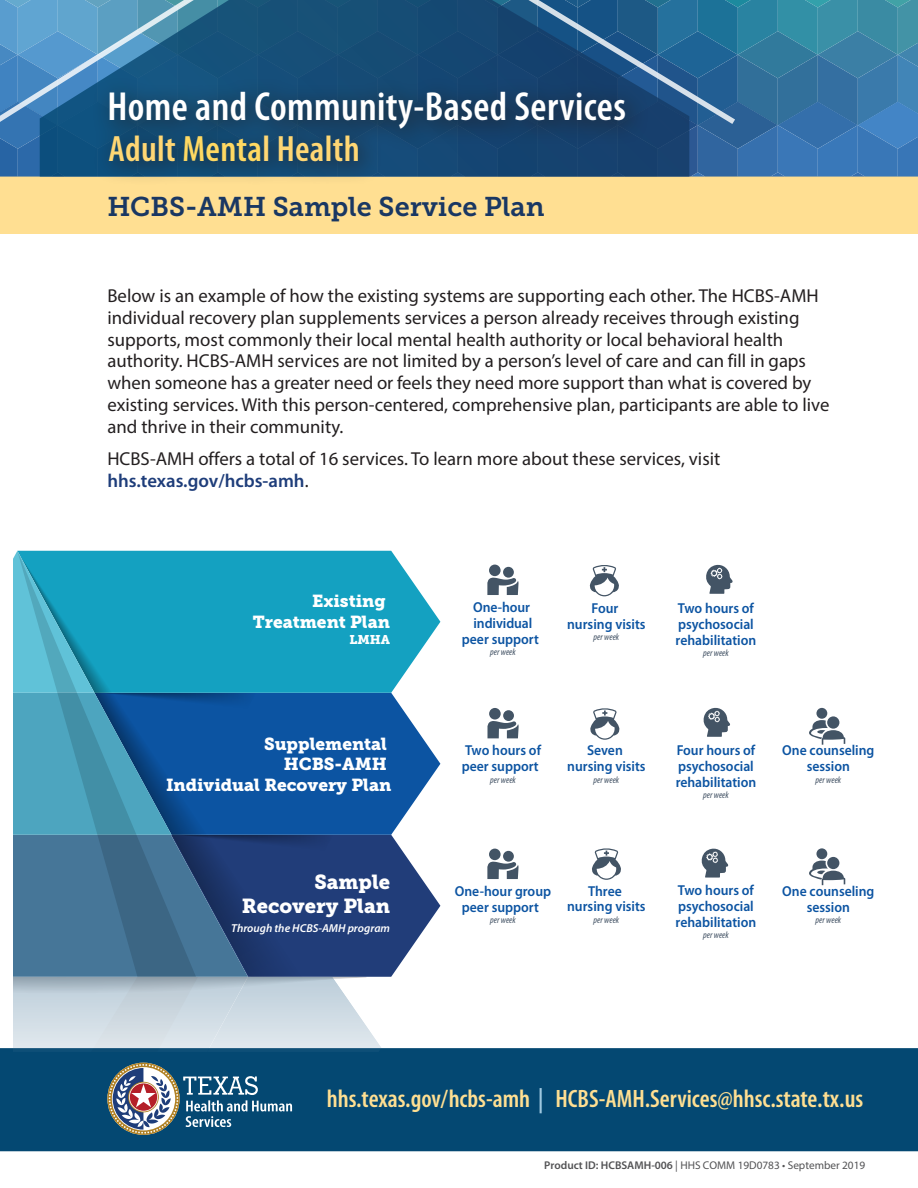
<style>
.page{position:relative;width:918px;height:1188px;background:#fff}
.page>*{position:absolute;margin:0;border:0;box-sizing:border-box;transform-origin:0 0}
.t1{font:600 condensed 40.8px "Myriad Pro";letter-spacing:.01em;color:#fff}
.t2{font:600 condensed 36.75px "Myriad Pro";letter-spacing:.01em;color:#ffd774}
.t3{font:27px "Museo Slab 700";color:#193763}
.t4{font:600 condensed 25.2px "Myriad Pro";color:#ffdf92}
.t5{font:20.25px/24.2px "Museo Slab 900";color:#fff;text-align:right}
.t6{font:18.75px/21.8px "Myriad Pro";color:#231f20}
.t7{font:600 18.75px "Myriad Pro";color:#1e3d7a}
.t8{font:17.25px/20.7px "Museo Slab 900";color:#fff;text-align:right}
.t9{font:600 14.4px/15.9px "Myriad Pro";color:#0c54a2;text-align:center;scale:.95 1}
.t10{font:12.6px "Museo Slab 900";color:#fff}
.t11{font:italic 600 11.55px "Myriad Pro";color:#fff}
.t12{font:11.25px "Myriad Pro";color:#525254}
.t13{font:italic condensed 9.6px "Myriad Pro";color:#435365}
.s1{color:#ffd962}
.s2{font-weight:400;color:#231f20}
.s3{color:#a0c9e1}
.s4{font-weight:600}
</style>
<div class="page">
<div style="left:0;top:177px;width:918px;height:57px;background:#ffdf92"></div>
<div style="left:0;top:1048px;width:918px;height:103px;background:#044872"></div>
<svg style="left:0;top:0;width:918px;height:177px;background:#377aa8"></svg>
<svg style="left:40px;top:126px;width:649px;height:51px;background:#134a77"></svg>
<svg style="left:0;top:0;width:737px;height:126px;background:#2d6792"></svg>
<div style="left:92px;top:76px;width:558px;height:111px;background:#231f20;opacity:.43"></div>
<svg style="left:701px;top:848px;width:27px;height:30px"></svg>
<svg style="left:487px;top:862px;width:32px;height:17px"></svg>
<div style="left:503px;top:851px;width:11px;height:11px;background:#435465;border-radius:50%"></div>
<div style="left:489px;top:849px;width:12px;height:11px;background:#435465;border-radius:50%"></div>
<svg style="left:592px;top:848px;width:29px;height:32px"></svg>
<svg style="left:14px;top:551px;width:426px;height:501px;background:#528db5"></svg>
<svg style="left:17px;top:551px;width:179px;height:426px;background:#38a"></svg>
<svg style="left:703px;top:707px;width:27px;height:30px"></svg>
<svg style="left:487px;top:721px;width:32px;height:17px"></svg>
<div style="left:503px;top:710px;width:11px;height:11px;background:#435465;border-radius:50%"></div>
<div style="left:489px;top:708px;width:12px;height:12px;background:#435465;border-radius:50%"></div>
<div style="left:816px;top:848px;width:11px;height:11px;background:#435465;border-radius:50%"></div>
<svg style="left:809px;top:861px;width:36px;height:24px"></svg>
<div style="left:827px;top:857px;width:12px;height:12px;background:#435465;border-radius:50%"></div>
<div style="left:816px;top:708px;width:11px;height:11px;background:#435465;border-radius:50%"></div>
<svg style="left:809px;top:720px;width:36px;height:25px"></svg>
<div style="left:827px;top:716px;width:12px;height:13px;background:#435465;border-radius:50%"></div>
<svg style="left:706px;top:564px;width:27px;height:30px"></svg>
<svg style="left:487px;top:578px;width:32px;height:17px"></svg>
<div style="left:503px;top:567px;width:11px;height:11px;background:#435465;border-radius:50%"></div>
<div style="left:489px;top:565px;width:12px;height:11px;background:#435465;border-radius:50%"></div>
<svg style="left:590px;top:565px;width:29px;height:31px"></svg>
<svg style="left:590px;top:708px;width:30px;height:32px"></svg>
<svg style="left:107px;top:1063px;width:185px;height:72px;background:#4c7089"></svg>
<h1 class="t1" style="left:107px;top:82px;width:520px">Home and Community-Based Services</h1>
<h1 class="t2" style="left:109px;top:126px;width:253px">Adult <span class="s1">Menta</span>l Health</h1>
<h1 class="t3" style="left:107px;top:192px;width:439px">HCBS-AMH Sample Service Plan</h1>
<p class="t6" style="left:107px;top:285px;width:724px">Below is an example of how the existing systems are supporting each other. The HCBS-AMH individual recovery plan supplements services a person already receives through existing supports, most commonly their local mental health authority or local behavioral health authority. HCBS-AMH services are not limited by a person’s level of care and can fill in gaps when someone has a greater need or feels they need more support than what is covered by existing services. With this person-centered, comprehensive plan, participants are able to live and thrive in their community.</p>
<p class="t6" style="left:107px;top:447px;width:614px">HCBS-AMH offers a total of 16 services. To learn more about these services, visit</p>
<p class="t7" style="left:107px;top:468px;width:203px">hhs.texas.gov/hcbs-amh<span class="s2">.</span></p>
<h2 class="t8" style="left:253px;top:591px;width:139px">Existing<br>Treatment Plan</h2>
<h2 class="t10" style="left:349px;top:632px;width:42px">LMHA</h2>
<p class="t9" style="left:462px;top:599px;width:83px">One-hour individual peer support</p>
<p class="t13" style="left:490px;top:646px;width:27px">per week</p>
<p class="t9" style="left:567px;top:600px;width:84px">Four<br>nursing visits</p>
<p class="t13" style="left:594px;top:631px;width:27px">per week</p>
<p class="t9" style="left:676px;top:600px;width:86px;text-align:left">Two hours of psychosocial rehabilitation</p>
<p class="t13" style="left:703px;top:647px;width:27px">per week</p>
<h2 class="t8" style="left:166px;top:733px;width:227px">Supplemental<br>HCBS-AMH<br>Individual Recovery Plan</h2>
<p class="t9" style="left:462px;top:742px;width:85px;text-align:left">Two hours of peer support</p>
<p class="t13" style="left:490px;top:774px;width:27px">per week</p>
<p class="t9" style="left:567px;top:742px;width:84px">Seven nursing visits</p>
<p class="t13" style="left:594px;top:774px;width:27px">per week</p>
<h2 class="t5" style="left:242px;top:870px;width:150px">Sample<br>Recovery Plan</h2>
<h2 class="t11" style="left:231px;top:921px;width:160px">Through the HCBS-AMH program</h2>
<p class="t9" style="left:455px;top:883px;width:103px">One-hour group peer support</p>
<p class="t13" style="left:490px;top:914px;width:27px">per week</p>
<p class="t9" style="left:567px;top:882px;width:84px">Three nursing visits</p>
<p class="t13" style="left:594px;top:914px;width:27px">per week</p>
<p class="t9" style="left:676px;top:742px;width:86px;text-align:left">Four hours of psychosocial rehabilitation</p>
<p class="t13" style="left:703px;top:789px;width:27px">per week</p>
<p class="t9" style="left:782px;top:742px;width:99px">One counseling session</p>
<p class="t13" style="left:816px;top:774px;width:27px">per week</p>
<p class="t9" style="left:676px;top:882px;width:86px;text-align:left">Two hours of psychosocial rehabilitation</p>
<p class="t13" style="left:703px;top:929px;width:27px">per week</p>
<p class="t9" style="left:782px;top:883px;width:99px">One counseling session</p>
<p class="t13" style="left:816px;top:914px;width:27px">per week</p>
<p class="t4" style="left:327px;top:1083px;width:218px">hhs.texas.gov/hcbs-amh <span class="s3">|</span></p>
<p class="t4" style="left:555px;top:1083px;width:309px">HCBS-AMH.Services@hhsc.state.tx.us</p>
<p class="t12" style="left:544px;top:1158px;width:323px"><span class="s4">Product ID: HCBSAMH-006</span> | HHS COMM 19D0783 • September 2019</p>
</div>
